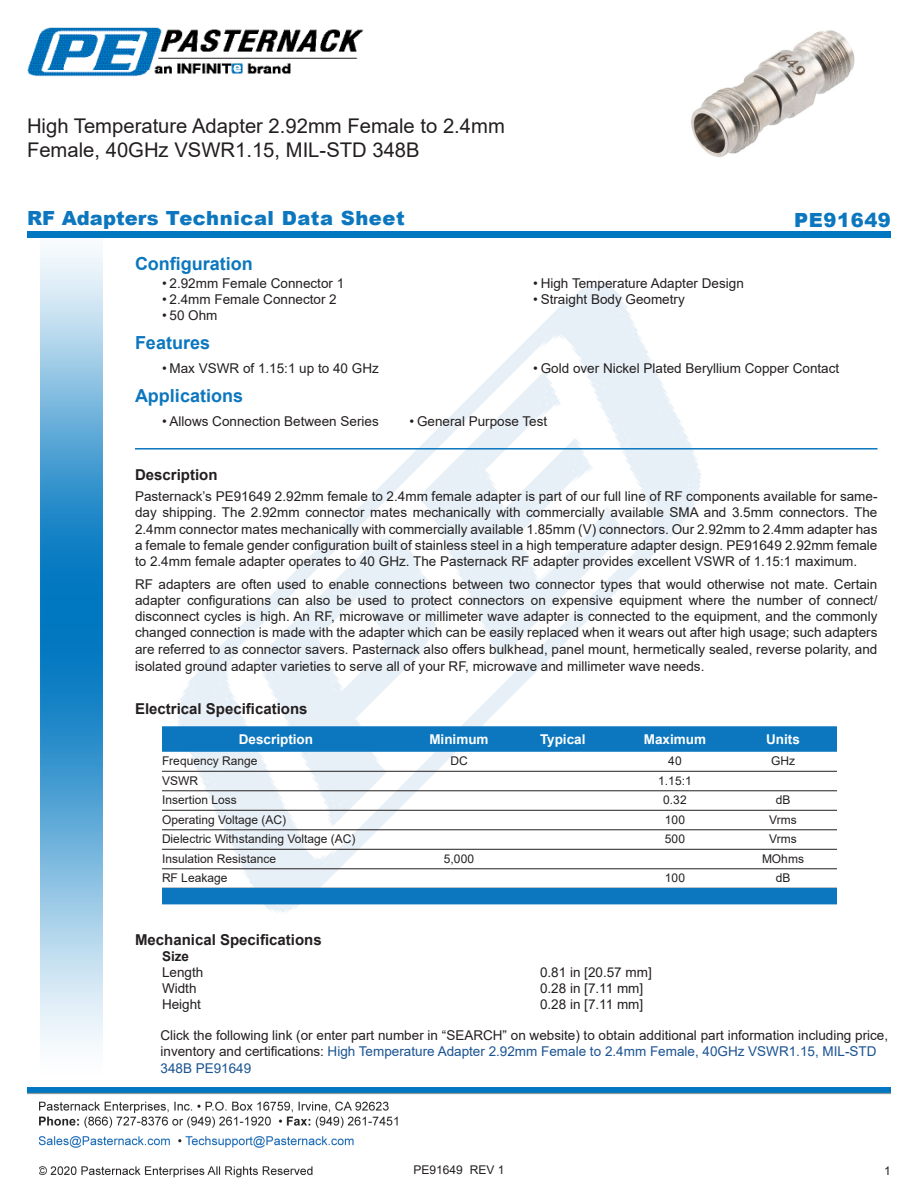
<style>
.page{position:relative;width:918px;height:1188px;background:#fff}
.page>*{position:absolute;margin:0;border:0;box-sizing:border-box;transform-origin:0 0}
.Web_Description_Para{font:20.25px/24.3px "Arial";color:#231f20}
.t1{font:900 19.5px "Arial";letter-spacing:.03em;color:#0c77be}
.Head1{font:700 18px "Arial";color:#0c77be}
.Head1-2{font:700 15px "Arial";color:#231f20}
.MarketingDescription{font:13.5px/16.4px "Arial";color:#231f20;text-align:justify}
.Description_and_PN_L{font:13.5px/16.2px "Arial";color:#231f20}
.Specs_Para{font:13.5px "Arial";color:#231f20}
.Table-Header{font:700 13.5px "Arial";color:#fff}
.Head2_after_Head1{font:700 13.5px "Arial";color:#231f20}
.Table-Body{font:12px "Arial";color:#231f20}
.s1{color:#1a5392}
</style>
<div class="page">
<img style="left:39px;top:1101px;width:359px;height:77px">
<img style="left:40px;top:237px;width:62px;height:811px">
<img style="left:95px;top:244px;width:726px;height:726px">
<img style="left:27px;top:1088px;width:864px;height:7px">
<div style="left:27px;top:231px;width:864px;height:6px;background:#0177c0"></div>
<img style="left:27px;top:27px;width:337px;height:50px">
<hr style="left:135px;top:448px;width:743px;height:2px;background:#0c77be">
<div style="left:162px;top:726px;width:675px;height:26px;background:#0c77be"></div>
<hr style="left:162px;top:771px;width:675px;height:1px;background:#231f20">
<hr style="left:162px;top:791px;width:675px;height:1px;background:#231f20">
<hr style="left:162px;top:810px;width:675px;height:1px;background:#231f20">
<hr style="left:162px;top:830px;width:675px;height:1px;background:#231f20">
<hr style="left:162px;top:849px;width:675px;height:1px;background:#231f20">
<hr style="left:162px;top:869px;width:675px;height:1px;background:#231f20">
<div style="left:162px;top:888px;width:675px;height:16px;background:#0c77be"></div>
<img style="left:691px;top:30px;width:164px;height:127px">
<h1 class="Web_Description_Para" style="left:27px;top:114px;width:479px">High Temperature Adapter 2.92mm Female to 2.4mm<br>Female, 40GHz VSWR1.15, MIL-STD 348B</h1>
<p class="t1" style="left:27px;top:204px;width:379px">RF Adapters Technical Data Sheet</p>
<p class="t1" style="left:794px;top:205px;width:98px">PE91649</p>
<p class="Head1" style="left:135px;top:251px;width:119px">Configuration</p>
<p class="MarketingDescription" style="left:162px;top:275px;width:184px">• 2.92mm Female Connector 1</p>
<p class="MarketingDescription" style="left:162px;top:291px;width:176px">• 2.4mm Female Connector 2</p>
<p class="MarketingDescription" style="left:162px;top:307px;width:57px">• 50 Ohm</p>
<p class="MarketingDescription" style="left:533px;top:275px;width:212px">• High Temperature Adapter Design</p>
<p class="MarketingDescription" style="left:533px;top:291px;width:153px">• Straight Body Geometry</p>
<p class="Head1" style="left:135px;top:330px;width:77px">Features</p>
<p class="MarketingDescription" style="left:162px;top:360px;width:218px">• Max VSWR of 1.15:1 up to 40 GHz</p>
<p class="MarketingDescription" style="left:533px;top:360px;width:308px">• Gold over Nickel Plated Beryllium Copper Contact</p>
<p class="Head1" style="left:135px;top:383px;width:110px">Applications</p>
<p class="MarketingDescription" style="left:162px;top:413px;width:218px">• Allows Connection Between Series</p>
<p class="MarketingDescription" style="left:410px;top:413px;width:139px">• General Purpose Test</p>
<p class="Head1-2" style="left:135px;top:464px;width:84px">Description</p>
<p class="MarketingDescription" style="left:135px;top:488px;width:744px">Pasternack’s PE91649 2.92mm female to 2.4mm female adapter is part of our full line of RF components available for same&shy;day shipping. The 2.92mm connector mates mechanically with commercially available SMA and 3.5mm connectors. The 2.4mm connector mates mechanically with commercially available 1.85mm (V) connectors. Our 2.92mm to 2.4mm adapter has a female to female gender configuration built of stainless steel in a high temperature adapter design. PE91649 2.92mm female to 2.4mm female adapter operates to 40 GHz. The Pasternack RF adapter provides excellent VSWR of 1.15:1 maximum.</p>
<p class="MarketingDescription" style="left:135px;top:576px;width:744px">RF adapters are often used to enable connections between two connector types that would otherwise not mate. Certain adapter configurations can also be used to protect connectors on expensive equipment where the number of connect/ disconnect cycles is high. An RF, microwave or millimeter wave adapter is connected to the equipment, and the commonly changed connection is made with the adapter which can be easily replaced when it wears out after high usage; such adapters are referred to as connector savers. Pasternack also offers bulkhead, panel mount, hermetically sealed, reverse polarity, and isolated ground adapter varieties to serve all of your RF, microwave and millimeter wave needs.</p>
<p class="Head1-2" style="left:135px;top:698px;width:174px">Electrical Specifications</p>
<p class="Table-Header" style="left:239px;top:729px;width:76px">Description</p>
<p class="Table-Header" style="left:429px;top:729px;width:61px">Minimum</p>
<p class="Table-Header" style="left:540px;top:729px;width:47px">Typical</p>
<p class="Table-Header" style="left:644px;top:729px;width:64px">Maximum</p>
<p class="Table-Header" style="left:766px;top:729px;width:35px">Units</p>
<p class="Table-Body" style="left:162px;top:753px;width:97px">Frequency Range</p>
<p class="Table-Body" style="left:450px;top:753px;width:19px">DC</p>
<p class="Table-Body" style="left:668px;top:753px;width:15px">40</p>
<p class="Table-Body" style="left:771px;top:753px;width:25px">GHz</p>
<p class="Table-Body" style="left:162px;top:772px;width:37px">VSWR</p>
<p class="Table-Body" style="left:658px;top:772px;width:35px">1.15:1</p>
<p class="Table-Body" style="left:162px;top:792px;width:76px">Insertion Loss</p>
<p class="Table-Body" style="left:663px;top:792px;width:25px">0.32</p>
<p class="Table-Body" style="left:776px;top:792px;width:16px">dB</p>
<p class="Table-Body" style="left:162px;top:811px;width:126px">Operating Voltage (AC)</p>
<p class="Table-Body" style="left:665px;top:811px;width:22px">100</p>
<p class="Table-Body" style="left:769px;top:811px;width:29px">Vrms</p>
<p class="Table-Body" style="left:162px;top:831px;width:195px">Dielectric Withstanding Voltage (AC)</p>
<p class="Table-Body" style="left:665px;top:831px;width:22px">500</p>
<p class="Table-Body" style="left:769px;top:831px;width:29px">Vrms</p>
<p class="Table-Body" style="left:162px;top:850px;width:116px">Insulation Resistance</p>
<p class="Table-Body" style="left:444px;top:850px;width:32px">5,000</p>
<p class="Table-Body" style="left:762px;top:850px;width:43px">MOhms</p>
<p class="Table-Body" style="left:162px;top:870px;width:67px">RF Leakage</p>
<p class="Table-Body" style="left:665px;top:870px;width:22px">100</p>
<p class="Table-Body" style="left:776px;top:870px;width:16px">dB</p>
<p class="Head1-2" style="left:135px;top:929px;width:188px">Mechanical Specifications</p>
<p class="Head2_after_Head1" style="left:162px;top:946px;width:29px">Size</p>
<p class="Specs_Para" style="left:162px;top:963px;width:43px">Length</p>
<p class="Specs_Para" style="left:540px;top:963px;width:113px">0.81 in [20.57 mm]</p>
<p class="Specs_Para" style="left:162px;top:979px;width:36px">Width</p>
<p class="Specs_Para" style="left:540px;top:979px;width:105px">0.28 in [7.11 mm]</p>
<p class="Specs_Para" style="left:162px;top:995px;width:41px">Height</p>
<p class="Specs_Para" style="left:540px;top:995px;width:105px">0.28 in [7.11 mm]</p>
<p class="Description_and_PN_L" style="left:160px;top:1027px;width:729px">Click the following link (or enter part number in “SEARCH” on website) to obtain additional part information including price, inventory and certifications: <span class="s1">High Temperature Adapter 2.92mm Female to 2.4mm Female, 40GHz VSWR1.15, MIL-STD<br>348B PE91649</span></p>
<p class="Table-Body" style="left:414px;top:1162px;width:92px">PE91649 REV 1</p>
<p class="Table-Body" style="left:884px;top:1162px;width:8px">1</p>
</div>
